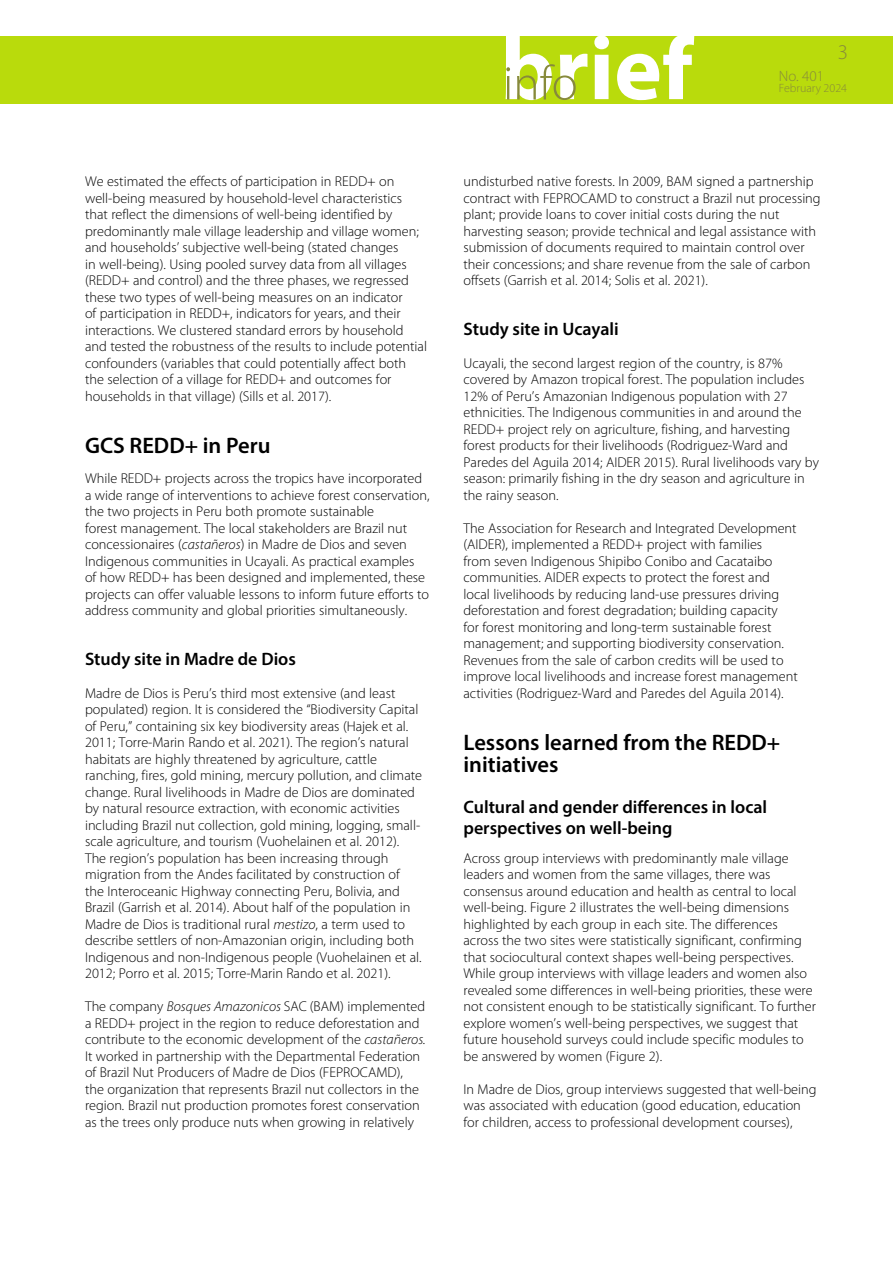
<style>
.page{position:relative;width:893px;height:1263px;background:#fff}
.page>*{position:absolute;margin:0;border:0;box-sizing:border-box;transform-origin:0 0}
.t1{font:600 22.5px/22.5px "Myriad Pro";color:#000}
.t2{font:300 21px "Myriad Pro";color:#878a3b}
.t3{font:600 18px/20.7px "Myriad Pro";color:#000}
.t4{font:300 15px "Myriad Pro";color:#878a3b}
.t5{font:300 14.25px/16.5px "Myriad Pro";color:#000}
.t6{font:300 12px "Myriad Pro";color:#878a3b}
.s1{font-style:italic}
</style>
<div class="page">
<div style="left:0;top:36px;width:893px;height:67px;background:#b9db0c"></div>
<svg style="left:506px;top:36px;width:188px;height:64px"></svg>
<p class="t5" style="left:85px;top:173px;width:344px">We estimated the effects of participation in REDD+ on well-being measured by household-level characteristics that reflect the dimensions of well-being identified by predominantly male village leadership and village women; and households’ subjective well-being (stated changes<br>in well-being). Using pooled survey data from all villages (REDD+ and control) and the three phases, we regressed these two types of well-being measures on an indicator<br>of participation in REDD+, indicators for years, and their interactions. We clustered standard errors by household and tested the robustness of the results to include potential confounders (variables that could potentially affect both the selection of a village for REDD+ and outcomes for households in that village) (Sills et al. 2017).</p>
<h1 class="t1" style="left:85px;top:433px;width:187px">GCS REDD+ in Peru</h1>
<p class="t5" style="left:85px;top:470px;width:346px">While REDD+ projects across the tropics have incorporated a wide range of interventions to achieve forest conservation, the two projects in Peru both promote sustainable<br>forest management. The local stakeholders are Brazil nut concessionaires (<span class="s1">castañeros</span>) in Madre de Dios and seven Indigenous communities in Ucayali. As practical examples<br>of how REDD+ has been designed and implemented, these projects can offer valuable lessons to inform future efforts to address community and global priorities simultaneously.</p>
<p class="t3" style="left:85px;top:648px;width:212px">Study site in Madre de Dios</p>
<p class="t5" style="left:85px;top:685px;width:339px">Madre de Dios is Peru’s third most extensive (and least populated) region. It is considered the “Biodiversity Capital of Peru,” containing six key biodiversity areas (Hajek et al.<br>2011; Torre-Marin Rando et al. 2021). The region’s natural habitats are highly threatened by agriculture, cattle ranching, fires, gold mining, mercury pollution, and climate change. Rural livelihoods in Madre de Dios are dominated by natural resource extraction, with economic activities including Brazil nut collection, gold mining, logging, small&shy;scale agriculture, and tourism (Vuohelainen et al. 2012).<br>The region’s population has been increasing through migration from the Andes facilitated by construction of the Interoceanic Highway connecting Peru, Bolivia, and Brazil (Garrish et al. 2014). About half of the population in Madre de Dios is traditional rural <span class="s1">mestizo</span>, a term used to describe settlers of non-Amazonian origin, including both Indigenous and non-Indigenous people (Vuohelainen et al.<br>2012; Porro et al. 2015; Torre-Marin Rando et al. 2021).</p>
<p class="t5" style="left:85px;top:998px;width:342px">The company <span class="s1">Bosques Amazonicos</span> SAC (BAM) implemented a REDD+ project in the region to reduce deforestation and contribute to the economic development of the <span class="s1">castañeros.<br></span>It worked in partnership with the Departmental Federation of Brazil Nut Producers of Madre de Dios (FEPROCAMD),<br>the organization that represents Brazil nut collectors in the region<span class="s1">.</span> Brazil nut production promotes forest conservation as the trees only produce nuts when growing in relatively</p>
<h2 class="t2" style="left:838px;top:40px;width:12px">3</h2>
<p class="t4" style="left:779px;top:68px;width:47px">No. 401</p>
<p class="t6" style="left:779px;top:82px;width:70px">February 2024</p>
<p class="t5" style="left:463px;top:173px;width:359px">undisturbed native forests. In 2009, BAM signed a partnership contract with FEPROCAMD to construct a Brazil nut processing plant; provide loans to cover initial costs during the nut harvesting season; provide technical and legal assistance with submission of documents required to maintain control over their concessions; and share revenue from the sale of carbon offsets (Garrish et al. 2014; Solis et al. 2021).</p>
<p class="t3" style="left:463px;top:318px;width:157px">Study site in Ucayali</p>
<p class="t5" style="left:463px;top:355px;width:357px">Ucayali, the second largest region of the country, is 87% covered by Amazon tropical forest. The population includes 12% of Peru’s Amazonian Indigenous population with 27 ethnicities. The Indigenous communities in and around the REDD+ project rely on agriculture, fishing, and harvesting forest products for their livelihoods (Rodriguez-Ward and Paredes del Aguila 2014; AIDER 2015). Rural livelihoods vary by season: primarily fishing in the dry season and agriculture in the rainy season.</p>
<p class="t5" style="left:463px;top:520px;width:336px">The Association for Research and Integrated Development (AIDER), implemented a REDD+ project with families<br>from seven Indigenous Shipibo Conibo and Cacataibo communities. AIDER expects to protect the forest and local livelihoods by reducing land-use pressures driving deforestation and forest degradation; building capacity<br>for forest monitoring and long-term sustainable forest management; and supporting biodiversity conservation.<br>Revenues from the sale of carbon credits will be used to improve local livelihoods and increase forest management activities (Rodriguez-Ward and Paredes del Aguila 2014).</p>
<h1 class="t1" style="left:463px;top:730px;width:318px">Lessons learned from the REDD+ initiatives</h1>
<p class="t3" style="left:463px;top:796px;width:305px">Cultural and gender differences in local perspectives on well-being</p>
<p class="t5" style="left:463px;top:850px;width:354px">Across group interviews with predominantly male village leaders and women from the same villages, there was consensus around education and health as central to local well-being. Figure 2 illustrates the well-being dimensions highlighted by each group in each site. The differences across the two sites were statistically significant, confirming that sociocultural context shapes well-being perspectives.<br>While group interviews with village leaders and women also revealed some differences in well-being priorities, these were not consistent enough to be statistically significant. To further explore women’s well-being perspectives, we suggest that future household surveys could include specific modules to be answered by women (Figure 2).</p>
<p class="t5" style="left:463px;top:1081px;width:355px">In Madre de Dios, group interviews suggested that well-being was associated with education (good education, education for children, access to professional development courses),</p>
</div>
